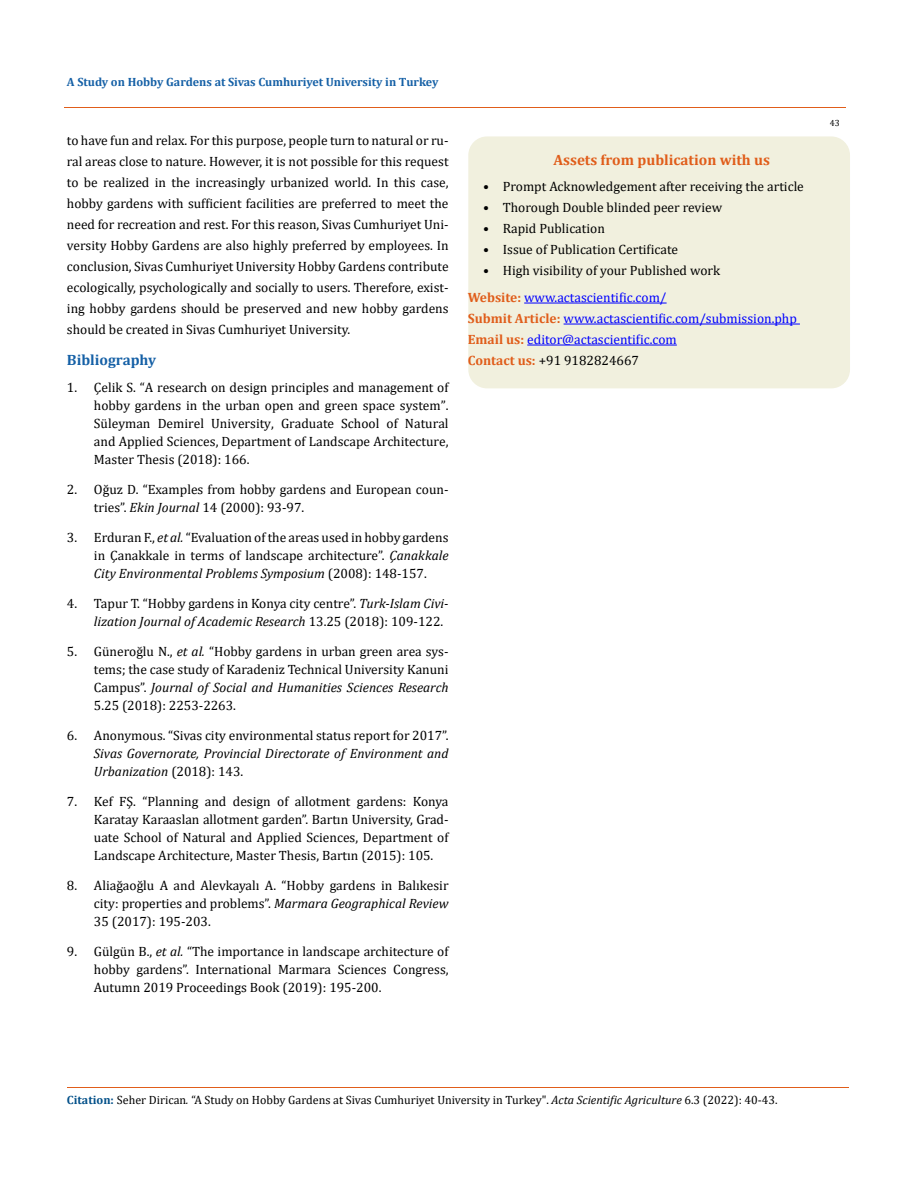
<style>
.page{position:relative;width:917px;height:1188px;background:#fff}
.page>*{position:absolute;margin:0;border:0;box-sizing:border-box;transform-origin:0 0}
.t1{font:700 15px "Cambria";color:#e05d1a}
.t2{font:700 15px "Cambria";color:#1560a6}
.t3{font:13.5px/18px "Cambria";color:#000;text-align:justify}
.t4{font:13.5px/21px "Cambria";color:#00f}
.t5{font:italic 13.5px/18px "Cambria";color:#000}
.t6{font:12px "Cambria";color:#000}
.t7{font:700 12px "Cambria";color:#1560a6}
.t8{font:9px "Cambria";color:#000}
.s1{font-style:italic}
.s2{font-style:normal}
.s3{font-weight:700;color:#e05d1a}
.s4{color:#000}
.s5{font-weight:700;color:#035089}
</style>
<div class="page">
<div style="left:469px;top:137px;width:380px;height:251px;background:#f1f0de;border-radius:18px"></div>
<div style="left:468px;top:136px;width:382px;height:252px;border:2px solid #f1f0de;border-radius:18px"></div>
<hr style="left:524px;top:303px;width:142px;height:1px;background:#00f">
<hr style="left:563px;top:324px;width:236px;height:1px;background:#00f">
<hr style="left:527px;top:345px;width:150px;height:1px;background:#00f">
<hr style="left:64px;top:108px;width:781px;height:1px;background:#e05d1a">
<hr style="left:67px;top:1088px;width:781px;height:1px;background:#e05d1a">
<p class="t7" style="left:67px;top:73px;width:373px">A Study on Hobby Gardens at Sivas Cumhuriyet University in Turkey</p>
<p class="t3" style="left:67px;top:130px;width:383px;line-height:21px">to have fun and relax. For this purpose, people turn to natural or ru&shy;ral areas close to nature. However, it is not possible for this request to be realized in the increasingly urbanized world. In this case, hobby gardens with sufficient facilities are preferred to meet the need for recreation and rest. For this reason, Sivas Cumhuriyet Uni&shy;versity Hobby Gardens are also highly preferred by employees. In conclusion, Sivas Cumhuriyet University Hobby Gardens contribute ecologically, psychologically and socially to users. Therefore, exist&shy;ing hobby gardens should be preserved and new hobby gardens should be created in Sivas Cumhuriyet University.</p>
<p class="t2" style="left:67px;top:349px;width:91px">Bibliography</p>
<p class="t3" style="left:94px;top:378px;width:356px;text-indent:-27px">1. Çelik S. “A research on design principles and management of hobby gardens in the urban open and green space system”.<br>Süleyman Demirel University, Graduate School of Natural and Applied Sciences, Department of Landscape Architecture, Master Thesis (2018): 166.</p>
<p class="t3" style="left:94px;top:480px;width:356px;text-indent:-27px">2. Oğuz D. “Examples from hobby gardens and European coun&shy;tries”. <span class="s1">Ekin Journal</span> 14 (2000): 93-97.</p>
<p class="t3" style="left:94px;top:528px;width:356px;text-indent:-27px">3. Erduran F., <span class="s1">et al.</span> “Evaluation of the areas used in hobby gardens in Çanakkale in terms of landscape architecture”. <span class="s1">Çanakkale City Environmental Problems Symposium</span> (2008): 148-157.</p>
<p class="t3" style="left:94px;top:594px;width:356px;text-indent:-27px">4. Tapur T. “Hobby gardens in Konya city centre”. <span class="s1">Turk-Islam Civi&shy;lization Journal of Academic Research</span> 13.25 (2018): 109-122.</p>
<p class="t3" style="left:94px;top:642px;width:356px;text-indent:-27px">5. Güneroğlu N., <span class="s1">et al.</span> “Hobby gardens in urban green area sys&shy;tems; the case study of Karadeniz Technical University Kanuni Campus”. <span class="s1">Journal of Social and Humanities Sciences Research </span>5.25 (2018): 2253-2263.</p>
<p class="t3" style="left:67px;top:726px;width:383px">6. Anonymous. “Sivas city environmental status report for 2017”.</p>
<p class="t5" style="left:94px;top:744px;width:356px">Sivas Governorate, Provincial Directorate of Environment and<br>Urbanization <span class="s2">(2018): 143.</span></p>
<p class="t3" style="left:94px;top:792px;width:356px;text-indent:-27px">7. Kef FŞ. “Planning and design of allotment gardens: Konya Karatay Karaaslan allotment garden”. Bartın University, Grad&shy;uate School of Natural and Applied Sciences, Department of Landscape Architecture, Master Thesis, Bartın (2015): 105.</p>
<p class="t3" style="left:94px;top:876px;width:356px;text-indent:-27px">8. Aliağaoğlu A and Alevkayalı A. “Hobby gardens in Balıkesir city: properties and problems”. <span class="s1">Marmara Geographical Review </span>35 (2017): 195-203.</p>
<p class="t3" style="left:94px;top:942px;width:356px;text-indent:-27px">9. Gülgün B., <span class="s1">et al.</span> “The importance in landscape architecture of hobby gardens”. International Marmara Sciences Congress, Autumn 2019 Proceedings Book (2019): 195-200.</p>
<p class="t1" style="left:553px;top:150px;width:218px">Assets from publication with us</p>
<p class="t3" style="left:483px;top:177px;width:322px">• Prompt Acknowledgement after receiving the article</p>
<p class="t3" style="left:483px;top:198px;width:240px">• Thorough Double blinded peer review</p>
<p class="t3" style="left:483px;top:219px;width:123px">• Rapid Publication</p>
<p class="t3" style="left:483px;top:240px;width:196px">• Issue of Publication Certificate</p>
<p class="t3" style="left:483px;top:261px;width:238px">• High visibility of your Published work</p>
<p class="t4" style="left:468px;top:287px;width:330px"><span class="s3">Website:</span> www.actascientific.com/<br><span class="s3">Submit Article:</span> www.actascientific.com/submission.php <span class="s3">Email us:</span> editor@actascientific.com<br><span class="s3">Contact us:</span> <span class="s4">+91 9182824667</span></p>
<p class="t8" style="left:829px;top:118px;width:11px">43</p>
<p class="t6" style="left:67px;top:1093px;width:712px"><span class="s5">Citation:</span> Seher Dirican<span class="s1">.</span> “A Study on Hobby Gardens at Sivas Cumhuriyet University in Turkey". <span class="s1">Acta Scientific Agriculture</span> 6.3 (2022): 40-43.</p>
</div>
